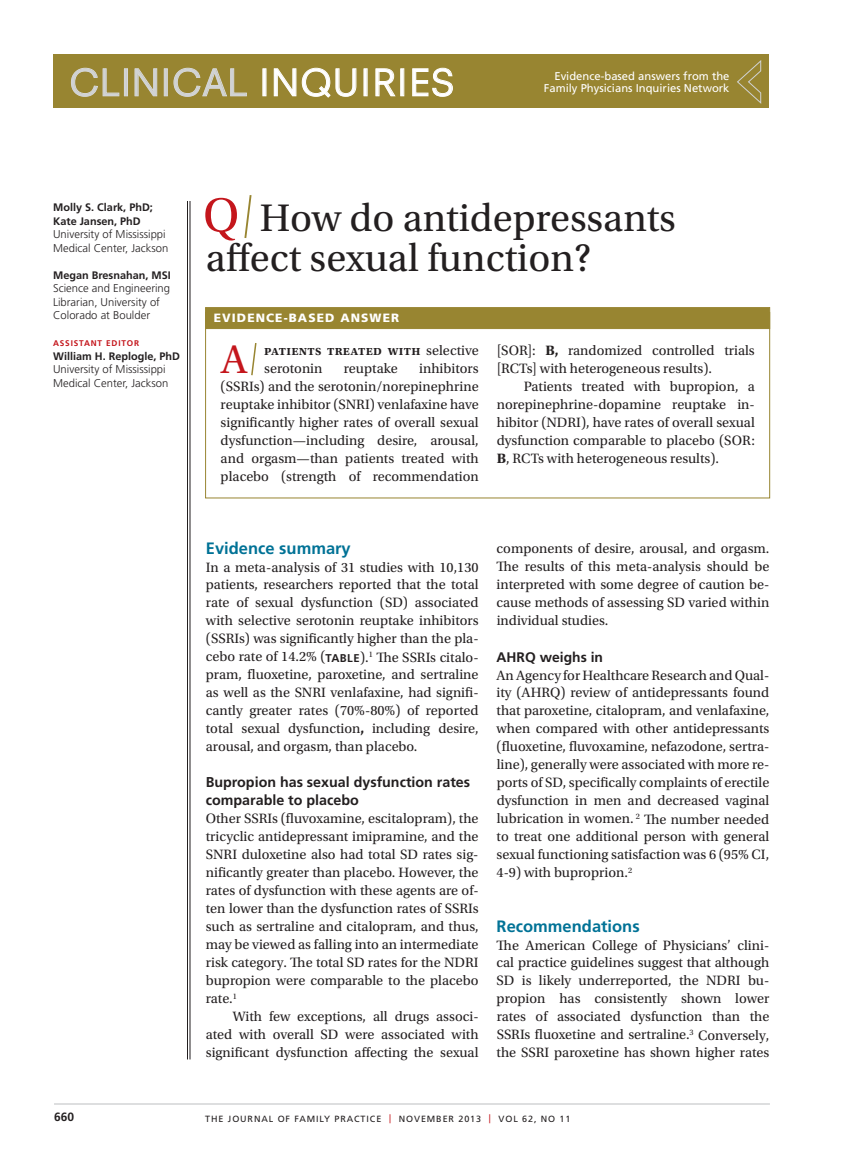
<style>
.page{position:relative;width:851px;height:1161px;background:#fff}
.page>*{position:absolute;margin:0;border:0;box-sizing:border-box;transform-origin:0 0}
.t1{font:42px "Utopia Std";color:#c4161c}
.t2{font:40.5px/40.5px "Utopia Std";color:#231f20}
.t3{font:36px "Neuzeit SLT Std";letter-spacing:.025em;color:#fff}
.t4{font:700 16.5px "Frutiger LT Std";color:#007296}
.t5{font:14.25px/18px "Utopia Std";color:#231f20;text-align:justify}
.t6{font:700 14.25px/18px "Frutiger LT Std";color:#231f20}
.t7{font:600 14.1px "Utopia Std";letter-spacing:.02em;color:#231f20}
.t8{font:700 13.8px "Frutiger LT Std";color:#231f20}
.t9{font:900 12px "Frutiger LT Std";letter-spacing:.09em;color:#fff}
.t10{font:700 12px "Frutiger LT Std";color:#231f20}
.t11{font:300 11.25px/13.5px "Frutiger LT Std";color:#231f20}
.t12{font:11.25px/12.1px "Frutiger LT Std";color:#fff;text-align:right}
.t13{font:700 10.8px/13.5px "Frutiger LT Std";color:#231f20}
.t14{font:9px "Frutiger LT Std";letter-spacing:.1em;color:#231f20}
.t15{font:700 8.25px "Frutiger LT Std";letter-spacing:.1em;color:#c4161c}
.s1{color:#d1d3d4}
.s2{font-weight:400;font-size:14.25px}
.s3{font-weight:700}
.s4{font-family:"Frutiger LT Std";font-weight:700;font-size:11.25px}
.s5{color:#c4161c}
</style>
<div class="page">
<hr style="left:190px;top:201px;width:1px;height:858px;background:#231f20">
<hr style="left:187px;top:201px;width:1px;height:858px;background:#231f20">
<hr style="left:54px;top:1104px;width:716px;height:1px;background:#bcbec0">
<div style="left:53px;top:54px;width:716px;height:54px;background:#988531"></div>
<svg style="left:737px;top:60px;width:24px;height:44px"></svg>
<svg style="left:205px;top:198px;width:32px;height:43px"></svg>
<svg style="left:244px;top:195px;width:8px;height:43px"></svg>
<svg style="left:71px;top:68px;width:48px;height:29px"></svg>
<div style="left:124px;top:69px;width:4px;height:27px;border:1px solid #dcddde"></div>
<svg style="left:135px;top:68px;width:22px;height:28px"></svg>
<div style="left:164px;top:69px;width:3px;height:27px;border:1px solid #dcddde"></div>
<svg style="left:174px;top:68px;width:73px;height:29px"></svg>
<svg style="left:274px;top:68px;width:22px;height:28px"></svg>
<svg style="left:302px;top:68px;width:54px;height:30px"></svg>
<svg style="left:375px;top:68px;width:20px;height:28px"></svg>
<svg style="left:412px;top:68px;width:41px;height:29px"></svg>
<div style="left:205px;top:307px;width:565px;height:22px;background:#988531;border:1px solid #988531"></div>
<div style="left:205px;top:312px;width:565px;height:186px;border:1px solid #988531"></div>
<svg style="left:251px;top:343px;width:6px;height:33px"></svg>
<h3 class="t3" style="left:69px;top:61px;width:387px"><span class="s1">CLINICAL</span> INQUIRIES</h3>
<p class="t12" style="left:543px;top:70px;width:187px">Evidence-based answers from the<br>Family Physicians Inquiries Network</p>
<p class="t13" style="left:53px;top:201px;width:101px">Molly S. Clark, PhD;<br>Kate Jansen, PhD</p>
<p class="t11" style="left:53px;top:228px;width:117px">University of Mississippi<br>Medical Center, Jackson</p>
<p class="t13" style="left:53px;top:268px;width:119px">Megan Bresnahan, MSI</p>
<p class="t11" style="left:53px;top:282px;width:118px">Science and Engineering<br>Librarian, University of<br>Colorado at Boulder</p>
<p class="t15" style="left:53px;top:338px;width:13px">Assis</p>
<p class="t15" style="left:79px;top:338px;width:61px">tant EDITOR</p>
<p class="t13" style="left:53px;top:349px;width:128px">William H. Replogle, PhD</p>
<p class="t11" style="left:53px;top:363px;width:117px">University of Mississippi<br>Medical Center, Jackson</p>
<h2 class="t2" style="left:206px;top:198px;width:471px;text-indent:54px">How do antidepressants affect sexual function?</h2>
<p class="t9" style="left:214px;top:311px;width:187px">EVIDENCE-BASED ANSWER</p>
<h1 class="t1" style="left:221px;top:336px;width:28px">A</h1>
<p class="t7" style="left:264px;top:343px;width:216px">patients treated with <span class="s2">selective</span></p>
<p class="t5" style="left:264px;top:360px;width:60px">serotonin</p>
<p class="t5" style="left:344px;top:360px;width:55px">reuptake</p>
<p class="t5" style="left:221px;top:360px;width:259px;text-indent:198px">inhibitors (SSRIs) and the serotonin/norepinephrine reuptake inhibitor (SNRI) venlafaxine have significantly higher rates of overall sexual dysfunction—including desire, arousal, and orgasm—than patients treated with placebo (strength of recommendation</p>
<p class="t5" style="left:496px;top:342px;width:259px">[SOR]: <span class="s3">B,</span> randomized controlled trials [RCTs] with heterogeneous results).</p>
<p class="t5" style="left:497px;top:378px;width:259px;text-indent:27px">Patients treated with bupropion, a norepinephrine-dopamine reuptake in&shy;hibitor (NDRI), have rates of overall sexual dysfunction comparable to placebo (SOR:<br><span class="s3">B</span>, RCTs with heterogeneous results).</p>
<p class="t4" style="left:206px;top:538px;width:146px">Evidence summary</p>
<p class="t5" style="left:206px;top:558px;width:274px">In a meta-analysis of 31 studies with 10,130 patients, researchers reported that the total rate of sexual dysfunction (SD) associated with selective serotonin reuptake inhibitors (SSRIs) was significantly higher than the pla&shy;cebo rate of 14.2% (<span class="s4">TABLE</span>).<sup>1</sup> The SSRIs citalo&shy;pram, fluoxetine, paroxetine, and sertraline as well as the SNRI venlafaxine, had signifi&shy;cantly greater rates (70%-80%) of reported total sexual dysfunction<span class="s3">,</span> including desire, arousal, and orgasm, than placebo.</p>
<p class="t6" style="left:206px;top:774px;width:266px">Bupropion has sexual dysfunction rates comparable to placebo</p>
<p class="t5" style="left:206px;top:810px;width:274px">Other SSRIs (fluvoxamine, escitalopram), the tricyclic antidepressant imipramine, and the SNRI duloxetine also had total SD rates sig&shy;nificantly greater than placebo. However, the rates of dysfunction with these agents are of&shy;ten lower than the dysfunction rates of SSRIs such as sertraline and citalopram, and thus, may be viewed as falling into an intermediate risk category. The total SD rates for the NDRI bupropion were comparable to the placebo rate.<sup>1</sup></p>
<p class="t5" style="left:206px;top:1008px;width:274px;text-indent:27px">With few exceptions, all drugs associ&shy;ated with overall SD were associated with significant dysfunction affecting the sexual</p>
<p class="t5" style="left:496px;top:540px;width:274px">components of desire, arousal, and orgasm.<br>The results of this meta-analysis should be interpreted with some degree of caution be&shy;cause methods of assessing SD varied within individual studies.</p>
<p class="t8" style="left:496px;top:649px;width:108px">AHRQ weighs in</p>
<p class="t5" style="left:496px;top:666px;width:274px">AnAgency forHealthcareResearch and Qual&shy;ity (AHRQ) review of antidepressants found that paroxetine, citalopram, and venlafaxine, when compared with other antidepressants (fluoxetine, fluvoxamine, nefazodone, sertra&shy;line), generally were associated with more re&shy;ports of SD, specifically complaints of erectile dysfunction in men and decreased vaginal lubrication in women. <sup>2</sup> The number needed to treat one additional person with general sexual functioning satisfaction was 6 (95% CI, 4-9) with buproprion.<sup>2</sup></p>
<p class="t4" style="left:496px;top:916px;width:145px">Recommendations</p>
<p class="t5" style="left:496px;top:936px;width:274px">The American College of Physicians’ clini&shy;cal practice guidelines suggest that although SD is likely underreported, the NDRI bu&shy;propion has consistently shown lower rates of associated dysfunction than the SSRIs fluoxetine and sertraline.<sup>3</sup> Conversely, the SSRI paroxetine has shown higher rates</p>
<p class="t10" style="left:54px;top:1110px;width:22px">660</p>
<p class="t14" style="left:205px;top:1113px;width:366px">The Journal of Fami ly Practice <span class="s5">|</span> nove mber 2013 <span class="s5">|</span> Vol 62, No 11</p>
</div>
